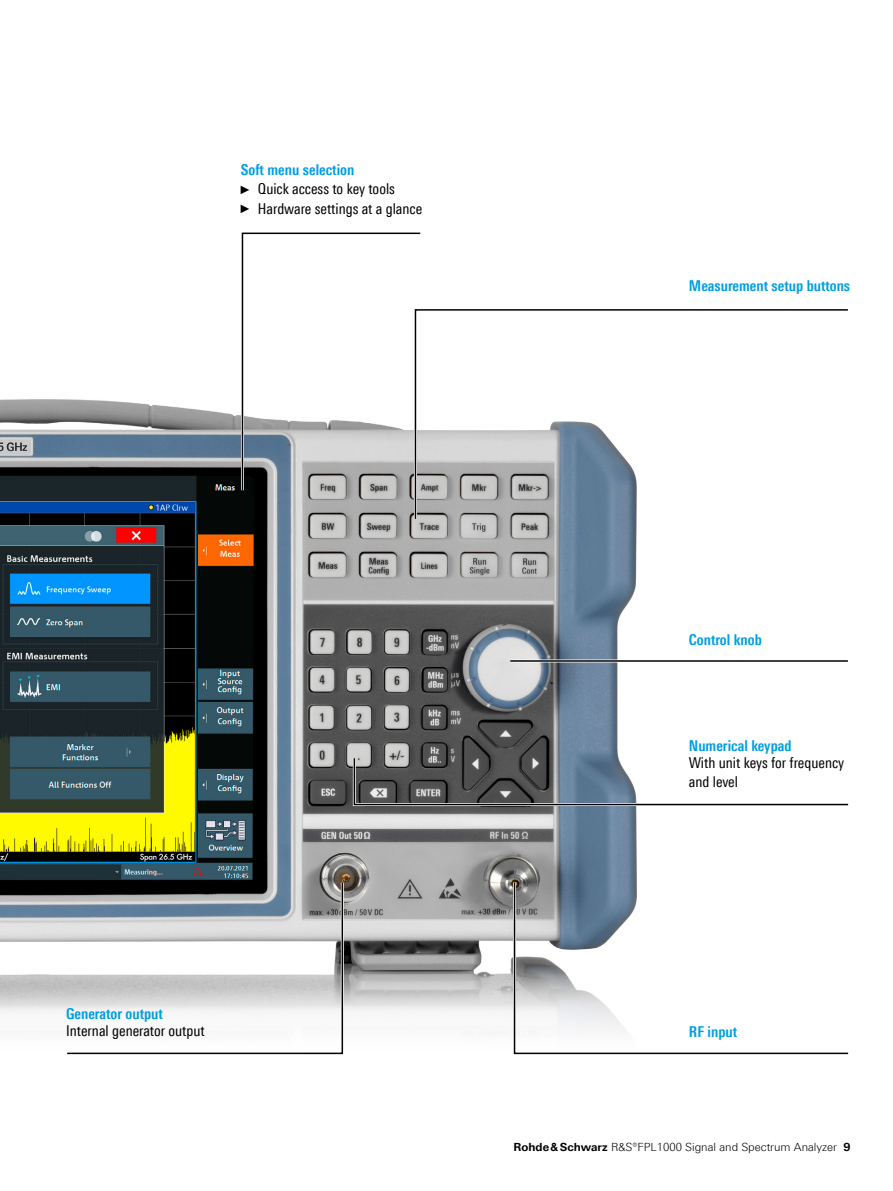
<style>
.page{position:relative;width:893px;height:1191px;background:#fff}
.page>*{position:absolute;margin:0;border:0;box-sizing:border-box;transform-origin:0 0}
.Grafiktext_10_pt{font:15px/19.2px "Linotype Univers 420 Cn";color:#000}
.Ueberschrift_cyan_10{font:700 15px "Linotype Univers 620 Cn";color:#009ee3}
.t1{font:300 11.25px "Linotype Univers 330";color:#000}
.s1{font-family:"Arial Narrow";font-size:12px}
.s2{font-family:"Linotype Univers 630";font-weight:700}
</style>
<div class="page">
<img style="left:0;top:399px;width:637px;height:614px">
<svg style="left:239px;top:399px;width:173px;height:94px"></svg>
<svg style="left:241px;top:232px;width:180px;height:260px"></svg>
<svg style="left:64px;top:879px;width:281px;height:176px"></svg>
<svg style="left:66px;top:881px;width:278px;height:173px"></svg>
<svg style="left:511px;top:879px;width:337px;height:176px"></svg>
<svg style="left:513px;top:881px;width:336px;height:173px"></svg>
<hr style="left:510px;top:659px;width:338px;height:3px;background:#fff">
<hr style="left:510px;top:660px;width:338px;height:1px;background:#000">
<svg style="left:412px;top:307px;width:225px;height:215px"></svg>
<svg style="left:414px;top:308px;width:434px;height:212px"></svg>
<svg style="left:351px;top:755px;width:498px;height:52px"></svg>
<p class="Ueberschrift_cyan_10" style="left:241px;top:161px;width:115px">Soft menu selection</p>
<p class="Grafiktext_10_pt" style="left:241px;top:179px;width:155px"><span class="s1">►</span> Quick access to key tools</p>
<p class="Grafiktext_10_pt" style="left:241px;top:199px;width:183px"><span class="s1">►</span> Hardware settings at a glance</p>
<p class="Ueberschrift_cyan_10" style="left:689px;top:276px;width:163px">Measurement setup buttons</p>
<p class="Ueberschrift_cyan_10" style="left:66px;top:1005px;width:98px">Generator output</p>
<p class="Grafiktext_10_pt" style="left:66px;top:1020px;width:140px">Internal generator output</p>
<p class="Ueberschrift_cyan_10" style="left:689px;top:630px;width:74px">Control knob</p>
<p class="Ueberschrift_cyan_10" style="left:689px;top:737px;width:104px">Numerical keypad</p>
<p class="Grafiktext_10_pt" style="left:689px;top:752px;width:157px">With unit keys for frequency and level</p>
<p class="Ueberschrift_cyan_10" style="left:689px;top:1022px;width:50px">RF input</p>
<p class="t1" style="left:514px;top:1140px;width:338px"><span class="s2">Rohde&amp;Schwarz</span> R&amp;S®FPL1000 Signal and Spectrum Analyzer <span class="s2">9</span></p>
</div>
